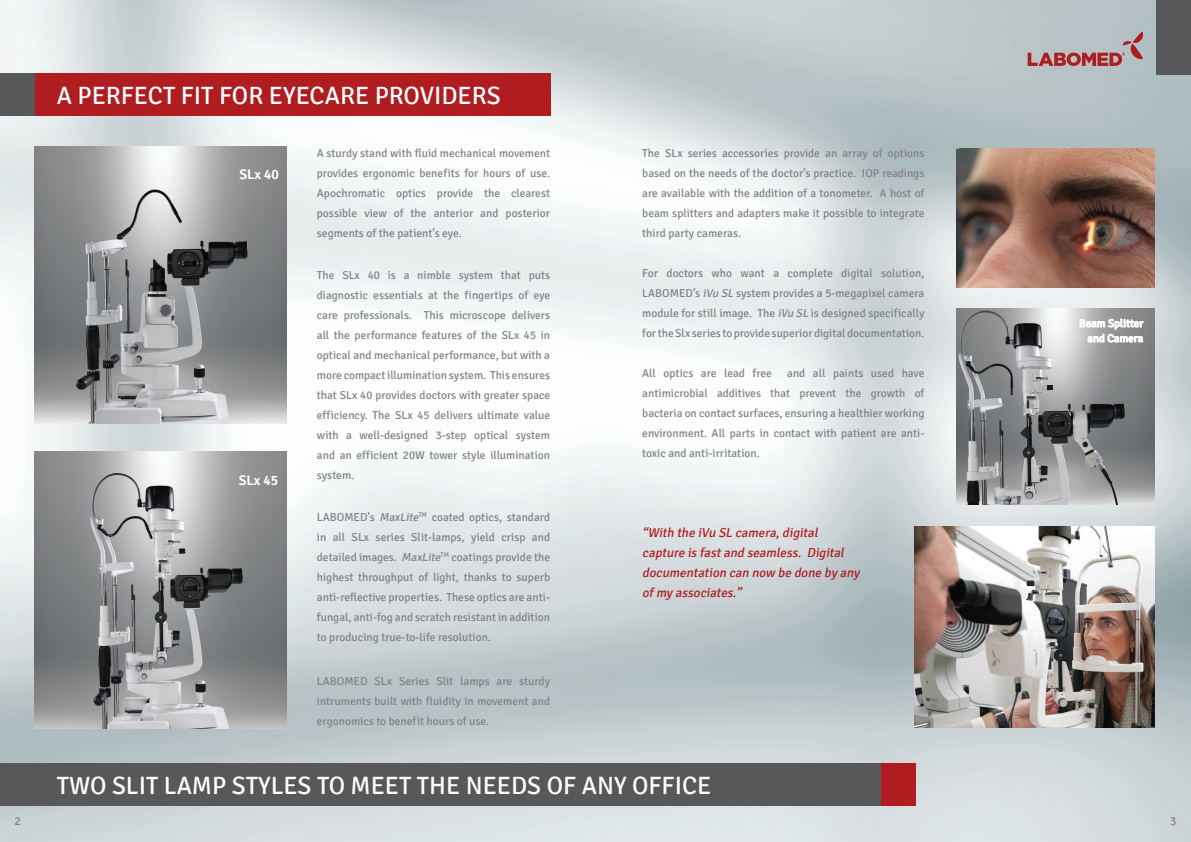
<style>
.page{position:relative;width:1191px;height:842px;background:#fff}
.page>*{position:absolute;margin:0;border:0;box-sizing:border-box;transform-origin:0 0}
.t1{font:25px "Signika";color:#fff}
.t2{font:600 14px "Signika";color:#fff}
.t3{font:italic 13px/20px "Signika";color:#af1d21}
.t4{font:12px "Signika";color:#808285}
.t5{font:11.5px/20px "Signika";color:#808285;text-align:justify}
.s1{font-style:italic}
</style>
<div class="page">
<img style="left:0;top:0;width:1191px;height:842px">
<div style="left:0;top:73px;width:550px;height:42px;background:#af1d21"></div>
<img style="left:914px;top:527px;width:240px;height:200px">
<div style="left:0;top:73px;width:34px;height:42px;background:#57585a"></div>
<div style="left:1156px;top:0;width:35px;height:74px;background:#57585a"></div>
<img style="left:34px;top:146px;width:252px;height:277px">
<img style="left:34px;top:451px;width:252px;height:278px">
<div style="left:0;top:763px;width:914px;height:43px;background:#57585a"></div>
<div style="left:881px;top:763px;width:35px;height:43px;background:#af1d21"></div>
<svg style="left:1027px;top:32px;width:117px;height:34px;background:#b49a9e"></svg>
<img style="left:957px;top:308px;width:197px;height:196px">
<svg style="left:1079px;top:318px;width:64px;height:25px"></svg>
<img style="left:957px;top:149px;width:197px;height:139px">
<h1 class="t1" style="left:57px;top:81px;width:445px">A PERFECT FIT FOR EYECARE PROVI DERS</h1>
<p class="t2" style="left:239px;top:166px;width:41px">SLx 40</p>
<p class="t2" style="left:239px;top:472px;width:41px">SLx 45</p>
<p class="t5" style="left:317px;top:144px;width:235px">A sturdy stand with fluid mechanical movement provides ergonomic benefits for hours of use.<br>Apochromatic optics provide the clearest possible view of the anterior and posterior segments of the patient’s eye.</p>
<p class="t5" style="left:317px;top:266px;width:235px">The SLx 40 is a nimble system that puts diagnostic essentials at the fingertips of eye care professionals. This microscope delivers all the performance features of the SLx 45 in optical and mechanical performance, but with a more compact illumination system. This ensures that SLx 40 provides doctors with greater space efficiency. The SLx 45 delivers ultimate value with a well-designed 3-step optical system and an efficient 20W tower style illumination system.</p>
<p class="t5" style="left:317px;top:508px;width:235px">LABOMED’s <span class="s1">MaxLite</span><sup>TM</sup> coated optics, standard in all SLx series Slit-lamps, yield crisp and detailed images. <span class="s1">MaxLite</span><sup>TM</sup> coatings provide the highest throughput of light, thanks to superb anti-reflective properties. These optics are anti&shy;fungal, anti-fog and scratch resistant in addition to producing true-to-life resolution.</p>
<p class="t5" style="left:317px;top:672px;width:235px">LABOMED SLx Series Slit lamps are sturdy intruments built with fluidity in movement and ergonomics to benefit hours of use.</p>
<p class="t5" style="left:642px;top:144px;width:284px">The SLx series accessories provide an array of options based on the needs of the doctor’s practice. I OP readings are available with the addition of a tonometer. A host of beam splitters and adapters make it possible to integrate third party cameras.</p>
<p class="t5" style="left:642px;top:264px;width:284px">For doctors who want a complete digital solution, LABOMED’s <span class="s1">iVu SL</span> system provides a 5-megapixel camera module for still image. The <span class="s1">iVu SL</span> is designed specifically for the Slx series to provide superior digital documentation.</p>
<p class="t5" style="left:642px;top:364px;width:131px">All optics are lead free</p>
<p class="t5" style="left:642px;top:364px;width:284px;text-indent:145px">and all paints used have antimicrobial additives that prevent the growth of bacteria on contact surfaces, ensuring a healthier working environment. All parts in contact with patient are anti&shy;toxic and anti-irritation.</p>
<p class="t3" style="left:642px;top:523px;width:221px">“With the iVu SL camera,digital capture is fastand seamless. Digital documentation can now be done by any of my associates.”</p>
<h1 class="t1" style="left:57px;top:771px;width:138px">TWO SLIT LAMP</h1>
<h1 class="t1" style="left:232px;top:771px;width:481px">STYLES TO MEET TH E N EEDS OF ANY OFFICE</h1>
<p class="t4" style="left:15px;top:814px;width:8px">2</p>
<p class="t4" style="left:1170px;top:814px;width:8px">3</p>
</div>
